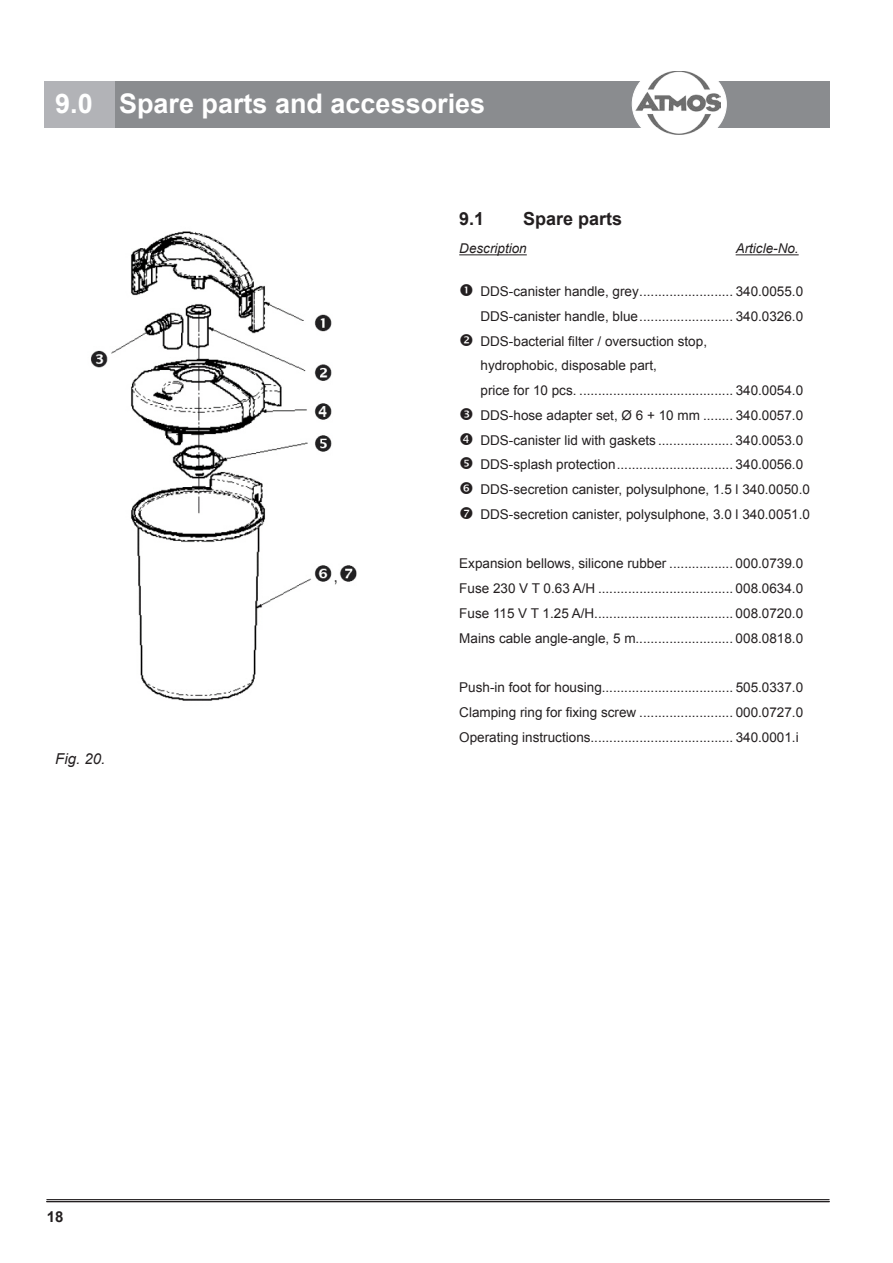
<style>
.page{position:relative;width:893px;height:1263px;background:#fff}
.page>*{position:absolute;margin:0;border:0;box-sizing:border-box;transform-origin:0 0}
.t1{font:700 27px "Arial";color:#fff}
.t2{font:700 18px "Arial";color:#231f20}
.t3{font:italic 15px "Arial";color:#231f20}
.t4{font:700 15px "Arial";color:#231f20}
.t5{font:13.5px/24.8px "Arial";color:#231f20;text-align:justify}
.t6{font:italic 13.5px "Arial";color:#231f20}
</style>
<div class="page">
<hr style="left:47px;top:1199px;width:782px;height:1px;background:#231f20">
<hr style="left:47px;top:1201px;width:782px;height:1px;background:#231f20">
<div style="left:115px;top:81px;width:714px;height:47px;background:#8a8c8f"></div>
<div style="left:45px;top:81px;width:70px;height:47px;background:#b2b3b7"></div>
<div style="left:632px;top:64px;width:94px;height:80px;background:#fff;border-radius:50%"></div>
<img style="left:635px;top:71px;width:85px;height:64px">
<hr style="left:459px;top:254px;width:68px;height:1px;background:#231f20">
<hr style="left:736px;top:254px;width:63px;height:1px;background:#231f20">
<img style="left:91px;top:231px;width:266px;height:470px">
<h1 class="t1" style="left:55px;top:86px;width:431px">9.0 Spare parts and accessories</h1>
<h2 class="t2" style="left:459px;top:207px;width:27px">9.1</h2>
<h2 class="t2" style="left:523px;top:207px;width:101px">Spare parts</h2>
<p class="t3" style="left:55px;top:749px;width:52px">Fig. 20.</p>
<p class="t4" style="left:47px;top:1207px;width:18px">18</p>
<p class="t6" style="left:459px;top:240px;width:69px">Description</p>
<p class="t6" style="left:736px;top:240px;width:65px">Article-No.</p>
<p class="t5" style="left:480px;top:279px;width:331px;text-align:left">DDS-canister handle, grey......................... 340.0055.0<br>DDS-canister handle, blue......................... 340.0326.0<br>DDS-bacterial filter / oversuction stop,<br>hydrophobic, disposable part,<br>price for 10 pcs. ......................................... 340.0054.0<br>DDS-hose adapter set, Ø 6 + 10 mm ........ 340.0057.0<br>DDS-canister lid with gaskets .................... 340.0053.0<br>DDS-splash protection............................... 340.0056.0<br>DDS-secretion canister, polysulphone, 1.5 l 340.0050.0<br>DDS-secretion canister, polysulphone, 3.0 l 340.0051.0</p>
<p class="t5" style="left:459px;top:551px;width:345px">Expansion bellows, silicone rubber ................. 000.0739.0<br>Fuse 230 V T 0.63 A/H .................................... 008.0634.0<br>Fuse 115 V T 1.25 A/H..................................... 008.0720.0<br>Mains cable angle-angle, 5 m.......................... 008.0818.0</p>
<p class="t5" style="left:459px;top:675px;width:345px">Push-in foot for housing................................... 505.0337.0<br>Clamping ring for fixing screw ......................... 000.0727.0<br>Operating instructions...................................... 340.0001.i</p>
</div>
